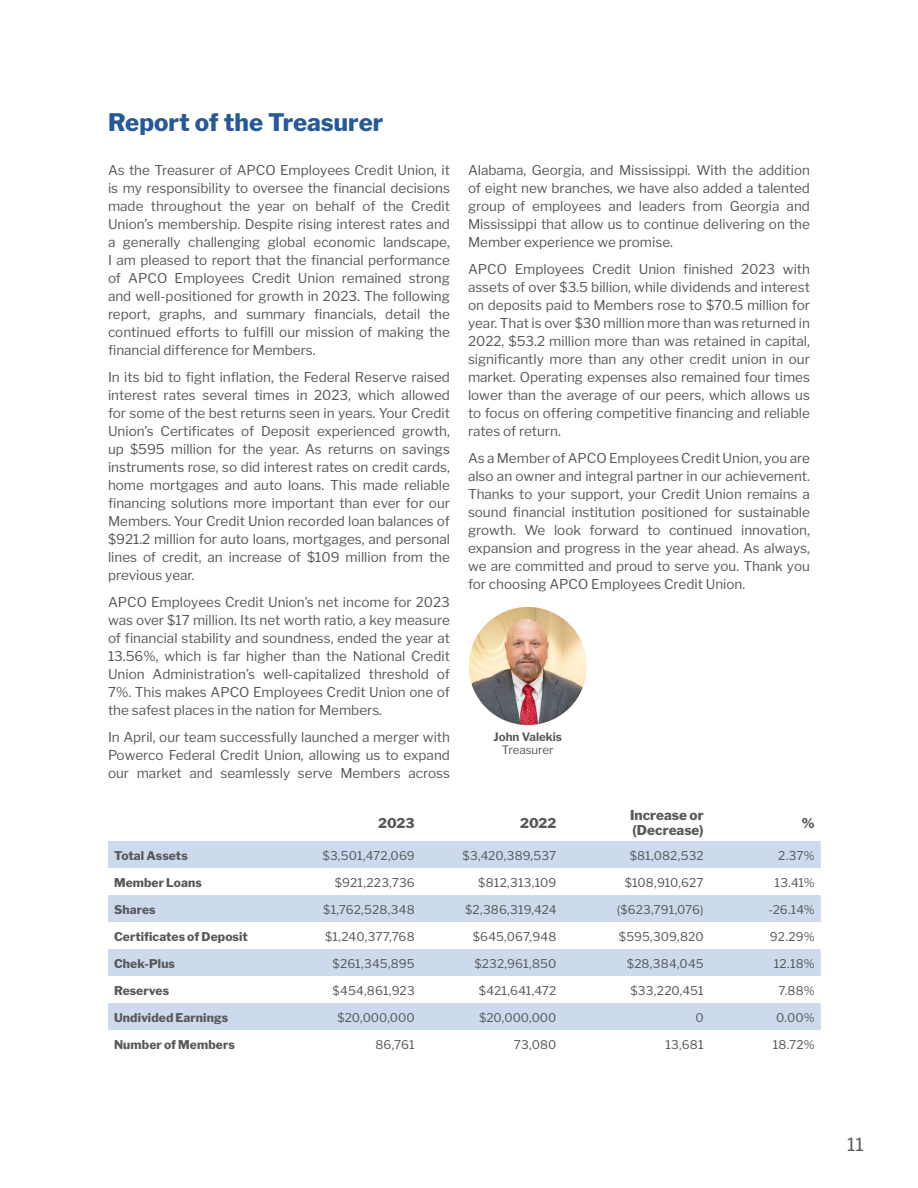
<style>
.page{position:relative;width:918px;height:1188px;background:#fff}
.page>*{position:absolute;margin:0;border:0;box-sizing:border-box;transform-origin:0 0}
.Paragraph_Style_1{font:800 24px "Libre Franklin";letter-spacing:.005em;color:#265996}
.t1{font:18px "Libre Franklin";color:#58595b}
.Paragraph_Style_1-2{font:13.5px/18px "Libre Franklin";color:#57585a;text-align:justify}
.Paragraph_Style_1-3{font:800 13.5px/15px "Libre Franklin";color:#57585a}
.Paragraph_Style_1-4{font:12px "Libre Franklin";letter-spacing:.005em;color:#57585a}
.Paragraph_Style_1-5{font:800 12px "Libre Franklin";letter-spacing:.01em;color:#57585a}
.t2{font:700 11.55px "Libre Franklin";color:#57585a}
.t3{font:11.55px "Libre Franklin";color:#57585a}
</style>
<div class="page">
<svg style="left:108px;top:841px;width:713px;height:189px;fill:#cddaed"></svg>
<img style="left:469px;top:607px;width:118px;height:118px;border-radius:59px">
<p class="Paragraph_Style_1" style="left:108px;top:108px;width:277px">Report of the Treasurer</p>
<p class="Paragraph_Style_1-2" style="left:108px;top:161px;width:344px">As the Treasurer of APCO Employees Credit Union, it is my responsibility to oversee the financial decisions made throughout the year on behalf of the Credit Union’s membership. Despite rising interest rates and a generally challenging global economic landscape, I am pleased to report that the financial performance of APCO Employees Credit Union remained strong and well-positioned for growth in 2023. The following report, graphs, and summary financials, detail the continued efforts to fulfill our mission of making the financial difference for Members.</p>
<p class="Paragraph_Style_1-2" style="left:108px;top:368px;width:344px">In its bid to fight inflation, the Federal Reserve raised interest rates several times in 2023, which allowed for some of the best returns seen in years. Your Credit Union’s Certificates of Deposit experienced growth, up $595 million for the year. As returns on savings instruments rose, so did interest rates on credit cards, home mortgages and auto loans. This made reliable financing solutions more important than ever for our Members. Your Credit Union recorded loan balances of $921.2 million for auto loans, mortgages, and personal lines of credit, an increase of $109 million from the previous year.</p>
<p class="Paragraph_Style_1-2" style="left:108px;top:593px;width:344px">APCO Employees Credit Union’s net income for 2023 was over $17 million. Its net worth ratio, a key measure of financial stability and soundness, ended the year at 13.56%, which is far higher than the National Credit Union Administration’s well-capitalized threshold of 7%. This makes APCO Employees Credit Union one of the safest places in the nation for Members.</p>
<p class="Paragraph_Style_1-2" style="left:108px;top:728px;width:344px">In April, our team successfully launched a merger with Powerco Federal Credit Union, allowing us to expand our market and seamlessly serve Members across</p>
<p class="Paragraph_Style_1-2" style="left:468px;top:161px;width:344px">Alabama, Georgia, and Mississippi. With the addition of eight new branches, we have also added a talented group of employees and leaders from Georgia and Mississippi that allow us to continue delivering on the Member experience we promise.</p>
<p class="Paragraph_Style_1-2" style="left:468px;top:260px;width:344px">APCO Employees Credit Union finished 2023 with assets of over $3.5 billion, while dividends and interest on deposits paid to Members rose to $70.5 million for year. That is over $30 million more than was returned in 2022, $53.2 million more than was retained in capital, significantly more than any other credit union in our market. Operating expenses also remained four times lower than the average of our peers, which allows us to focus on offering competitive financing and reliable rates of return.</p>
<p class="Paragraph_Style_1-2" style="left:468px;top:449px;width:344px">As a Member of APCO Employees Credit Union, you are also an owner and integral partner in our achievement.<br>Thanks to your support, your Credit Union remains a sound financial institution positioned for sustainable growth. We look forward to continued innovation, expansion and progress in the year ahead. As always, we are committed and proud to serve you. Thank you for choosing APCO Employees Credit Union.</p>
<p class="t2" style="left:494px;top:729px;width:70px">John Valekis</p>
<p class="t3" style="left:502px;top:743px;width:53px">Treasurer</p>
<p class="Paragraph_Style_1-3" style="left:378px;top:815px;width:38px">2023</p>
<p class="Paragraph_Style_1-3" style="left:520px;top:815px;width:38px">2022</p>
<p class="Paragraph_Style_1-3" style="left:630px;top:808px;width:75px">Increase or (Decrease)</p>
<p class="Paragraph_Style_1-3" style="left:802px;top:815px;width:14px">%</p>
<p class="Paragraph_Style_1-5" style="left:114px;top:849px;width:75px">Total Assets</p>
<p class="Paragraph_Style_1-4" style="left:322px;top:849px;width:94px">$3,501,472,069</p>
<p class="Paragraph_Style_1-4" style="left:463px;top:849px;width:95px">$3,420,389,537</p>
<p class="Paragraph_Style_1-4" style="left:630px;top:849px;width:75px">$81,082,532</p>
<p class="Paragraph_Style_1-4" style="left:778px;top:849px;width:38px">2.37%</p>
<p class="Paragraph_Style_1-5" style="left:114px;top:876px;width:89px">Member Loans</p>
<p class="Paragraph_Style_1-4" style="left:335px;top:876px;width:81px">$921,223,736</p>
<p class="Paragraph_Style_1-4" style="left:478px;top:876px;width:80px">$812,313,109</p>
<p class="Paragraph_Style_1-4" style="left:625px;top:876px;width:80px">$108,910,627</p>
<p class="Paragraph_Style_1-4" style="left:775px;top:876px;width:42px">13.41%</p>
<p class="Paragraph_Style_1-5" style="left:114px;top:903px;width:43px">Shares</p>
<p class="Paragraph_Style_1-4" style="left:323px;top:903px;width:93px">$1,762,528,348</p>
<p class="Paragraph_Style_1-4" style="left:465px;top:903px;width:93px">$2,386,319,424</p>
<p class="Paragraph_Style_1-4" style="left:617px;top:903px;width:88px">($623,791,076)</p>
<p class="Paragraph_Style_1-4" style="left:768px;top:903px;width:48px">-26.14%</p>
<p class="Paragraph_Style_1-5" style="left:114px;top:930px;width:135px">Certificates of Deposit</p>
<p class="Paragraph_Style_1-4" style="left:325px;top:930px;width:91px">$1,240,377,768</p>
<p class="Paragraph_Style_1-4" style="left:473px;top:930px;width:85px">$645,067,948</p>
<p class="Paragraph_Style_1-4" style="left:619px;top:930px;width:86px">$595,309,820</p>
<p class="Paragraph_Style_1-4" style="left:770px;top:930px;width:46px">92.29%</p>
<p class="Paragraph_Style_1-5" style="left:114px;top:957px;width:63px">Chek-Plus</p>
<p class="Paragraph_Style_1-4" style="left:333px;top:957px;width:84px">$261,345,895</p>
<p class="Paragraph_Style_1-4" style="left:474px;top:957px;width:84px">$232,961,850</p>
<p class="Paragraph_Style_1-4" style="left:627px;top:957px;width:78px">$28,384,045</p>
<p class="Paragraph_Style_1-4" style="left:774px;top:957px;width:43px">12.18%</p>
<p class="Paragraph_Style_1-5" style="left:114px;top:984px;width:57px">Reserves</p>
<p class="Paragraph_Style_1-4" style="left:333px;top:984px;width:84px">$454,861,923</p>
<p class="Paragraph_Style_1-4" style="left:479px;top:984px;width:79px">$421,641,472</p>
<p class="Paragraph_Style_1-4" style="left:630px;top:984px;width:75px">$33,220,451</p>
<p class="Paragraph_Style_1-4" style="left:778px;top:984px;width:38px">7.88%</p>
<p class="Paragraph_Style_1-5" style="left:114px;top:1011px;width:116px">Undivided Earnings</p>
<p class="Paragraph_Style_1-4" style="left:337px;top:1011px;width:79px">$20,000,000</p>
<p class="Paragraph_Style_1-4" style="left:479px;top:1011px;width:79px">$20,000,000</p>
<p class="Paragraph_Style_1-4" style="left:695px;top:1011px;width:10px">0</p>
<p class="Paragraph_Style_1-4" style="left:776px;top:1011px;width:40px">0.00%</p>
<p class="Paragraph_Style_1-5" style="left:114px;top:1038px;width:122px">Number of Members</p>
<p class="Paragraph_Style_1-4" style="left:376px;top:1038px;width:41px">86,761</p>
<p class="Paragraph_Style_1-4" style="left:514px;top:1038px;width:44px">73,080</p>
<p class="Paragraph_Style_1-4" style="left:665px;top:1038px;width:40px">13,681</p>
<p class="Paragraph_Style_1-4" style="left:773px;top:1038px;width:44px">18.72%</p>
<p class="t1" style="left:847px;top:1134px;width:18px">11</p>
</div>
